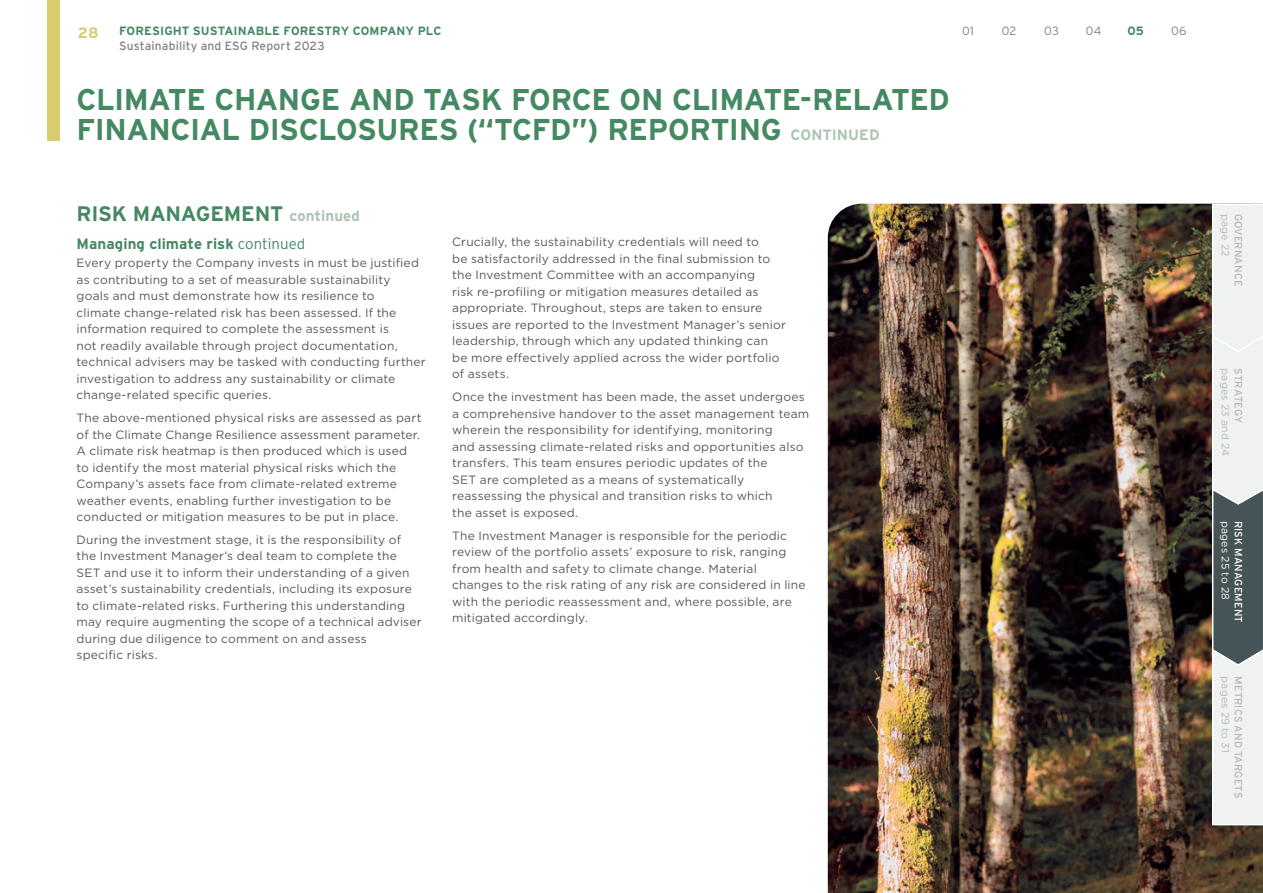
<style>
.page{position:relative;width:1263px;height:893px;background:#fff}
.page>*{position:absolute;margin:0;border:0;box-sizing:border-box;transform-origin:0 0}
.t1{font:700 30px/30px "Interstate";letter-spacing:-.015em;color:#458962}
.t2{font:700 21px "Interstate";letter-spacing:-.01em;color:#458962}
.t3{font:700 15px "Interstate";letter-spacing:.005em;color:#458962}
.t4{font:700 15px "Interstate";color:#d7cd6e}
.t5{font:12px/16.5px "Gotham";letter-spacing:.015em;color:#57585a}
.t6{font:700 12px "Interstate";letter-spacing:.005em;color:#458962}
.t7{font:12px "Interstate";letter-spacing:.015em;color:#808285}
.t8{font:300 12px "Interstate";letter-spacing:.02em;color:#808285}
.t9{font:10.5px "Interstate";letter-spacing:.015em;color:#b5b8bb}
.t10{font:10.5px "Gotham";letter-spacing:.02em;color:#b5b8bb}
.t11{font:10.5px "Interstate";letter-spacing:.015em;color:#fff}
.t12{font:10.5px "Gotham";letter-spacing:.02em;color:#fff}
.s1{font-size:15px;color:#adc4b3}
.s2{font-weight:300}
</style>
<div class="page">
<div style="left:47px;top:0;width:13px;height:140px;background:#d7cd6e"></div>
<img style="left:828px;top:204px;width:435px;height:689px">
<svg style="left:1211px;top:203px;width:52px;height:623px"></svg>
<p class="t4" style="left:78px;top:24px;width:22px">28</p>
<p class="t6" style="left:119px;top:24px;width:324px">FORESIGHT SUSTAINABLE FORESTRY COMPANY PLC</p>
<p class="t8" style="left:962px;top:24px;width:13px">01</p>
<p class="t8" style="left:1002px;top:24px;width:16px">02</p>
<p class="t8" style="left:1044px;top:24px;width:16px">03</p>
<p class="t8" style="left:1086px;top:24px;width:17px">04</p>
<p class="t6" style="left:1127px;top:24px;width:18px">05</p>
<p class="t8" style="left:1171px;top:24px;width:17px">06</p>
<p class="t7" style="left:119px;top:39px;width:207px">Sustainability and ESG Report 2023</p>
<h1 class="t1" style="left:77px;top:85px;width:875px">CLIMATE CHANGE AND TASK FORCE ON CLIMATE-RELATED<br>FINANCIAL DISCLOSURES (“TCFD”) REPORTING <span class="s1">CONTINUED</span></h1>
<h2 class="t2" style="left:77px;top:202px;width:285px">RISK MANAGEMENT <span class="s1">continued</span></h2>
<p class="t3" style="left:77px;top:235px;width:230px">Managing climate risk <span class="s2">continued</span></p>
<p class="t5" style="left:77px;top:254px;width:351px">Every property the Company invests in must be justified as contributing to a set of measurable sustainability goals and must demonstrate how its resilience to<br>climate change-related risk has been assessed. If the information required to complete the assessment is<br>not readily available through project documentation, technical advisers may be tasked with conducting further investigation to address any sustainability or climate change-related specific queries.</p>
<p class="t5" style="left:77px;top:409px;width:346px">The above-mentioned physical risks are assessed as part of the Climate Change Resilience assessment parameter.<br>A climate risk heatmap is then produced which is used to identify the most material physical risks which the Company’s assets face from climate‑related extreme weather events, enabling further investigation to be conducted or mitigation measures to be put in place.</p>
<p class="t5" style="left:77px;top:531px;width:347px">During the investment stage, it is the responsibility of the Investment Manager’s deal team to complete the SET and use it to inform their understanding of a given asset’s sustainability credentials, including its exposure to climate‑related risks. Furthering this understanding may require augmenting the scope of a technical adviser during due diligence to comment on and assess<br>specific risks.</p>
<p class="t5" style="left:452px;top:234px;width:335px">Crucially, the sustainability credentials will need to<br>be satisfactorily addressed in the final submission to the Investment Committee with an accompanying<br>risk re‑profiling or mitigation measures detailed as appropriate. Throughout, steps are taken to ensure issues are reported to the Investment Manager’s senior leadership, through which any updated thinking can be more effectively applied across the wider portfolio of assets.</p>
<p class="t5" style="left:452px;top:389px;width:359px">Once the investment has been made, the asset undergoes a comprehensive handover to the asset management team wherein the responsibility for identifying, monitoring<br>and assessing climate-related risks and opportunities also transfers. This team ensures periodic updates of the<br>SET are completed as a means of systematically reassessing the physical and transition risks to which<br>the asset is exposed.</p>
<p class="t5" style="left:452px;top:527px;width:355px">The Investment Manager is responsible for the periodic review of the portfolio assets’ exposure to risk, ranging from health and safety to climate change. Material changes to the risk rating of any risk are considered in line with the periodic reassessment and, where possible, are mitigated accordingly.</p>
<p class="t10" style="left:1232px;top:214px;width:45px;rotate:90deg">page 22</p>
<p class="t9" style="left:1244px;top:214px;width:74px;rotate:90deg">GOVERNANCE</p>
<p class="t10" style="left:1232px;top:368px;width:90px;rotate:90deg">pages 23 and 24</p>
<p class="t9" style="left:1244px;top:368px;width:56px;rotate:90deg">STRATEGY</p>
<p class="t12" style="left:1232px;top:521px;width:81px;rotate:90deg">pages 25 to 28</p>
<p class="t11" style="left:1244px;top:521px;width:103px;rotate:90deg">RISK MANAGEMENT</p>
<p class="t10" style="left:1232px;top:676px;width:78px;rotate:90deg">pages 29 to 31</p>
<p class="t9" style="left:1244px;top:676px;width:124px;rotate:90deg">METRICS AND TARGETS</p>
</div>
